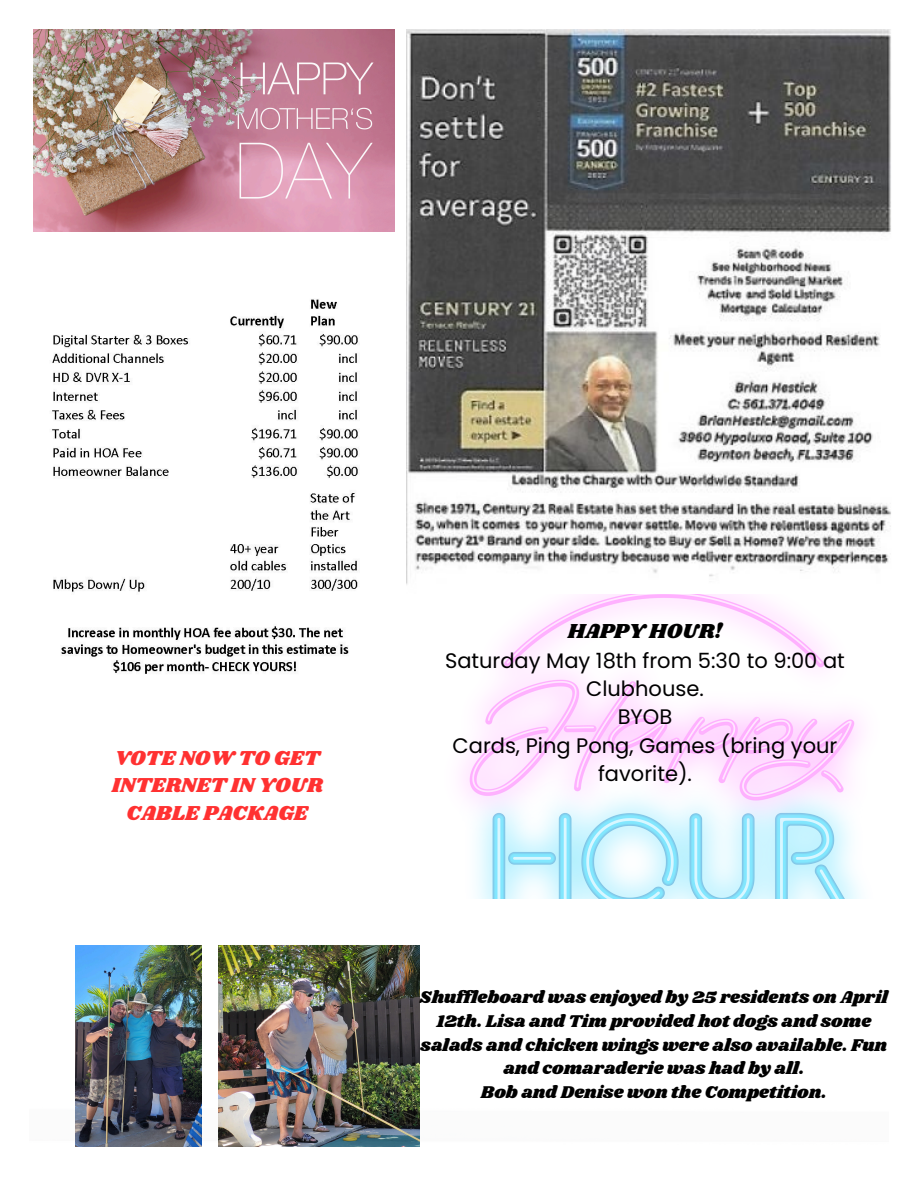
<style>
.page{position:relative;width:918px;height:1188px;background:#fff}
.page>*{position:absolute;margin:0;border:0;box-sizing:border-box;transform-origin:0 0}
.t1{font:21px/28.2px "Poppins";color:#000;text-align:center}
.t2{font:21px/27.5px "Shrikhand";color:#ff3131;text-align:center}
.t3{font:17.7px/23.7px "Shrikhand";color:#000;text-align:center}
.s1{font-family:"Shrikhand"}
</style>
<div class="page">
<img style="left:52px;top:299px;width:306px;height:375px">
<img style="left:406px;top:29px;width:485px;height:556px">
<img style="left:75px;top:945px;width:345px;height:202px">
<img style="left:34px;top:29px;width:361px;height:203px">
<img style="left:460px;top:594px;width:404px;height:305px">
<p class="t2" style="left:112px;top:745px;width:213px">VOTE NOW TO GET<br>INTERNET IN YOUR<br>CABLE PACKAGE</p>
<p class="t1" style="left:445px;top:615px;width:401px;line-height:30.3px"><span class="s1">HAPPY HOUR!<br></span>Saturday May 18th from 5:30 to 9:00 at</p>
<p class="t1" style="left:453px;top:675px;width:386px">Clubhouse.<br>BYOB<br>Cards, Ping Pong, Games (bring your favorite).</p>
<h2 class="t3" style="left:420px;top:986px;width:470px">Shuffleboard was enjoyed by 25 residents on April 12th. Lisa and Tim provided hot dogs and some salads and chicken wings were also available. Fun and comaraderie was had by all.</h2>
<p class="t3" style="left:481px;top:1081px;width:347px">Bob and Denise won the Competition.</p>
</div>
